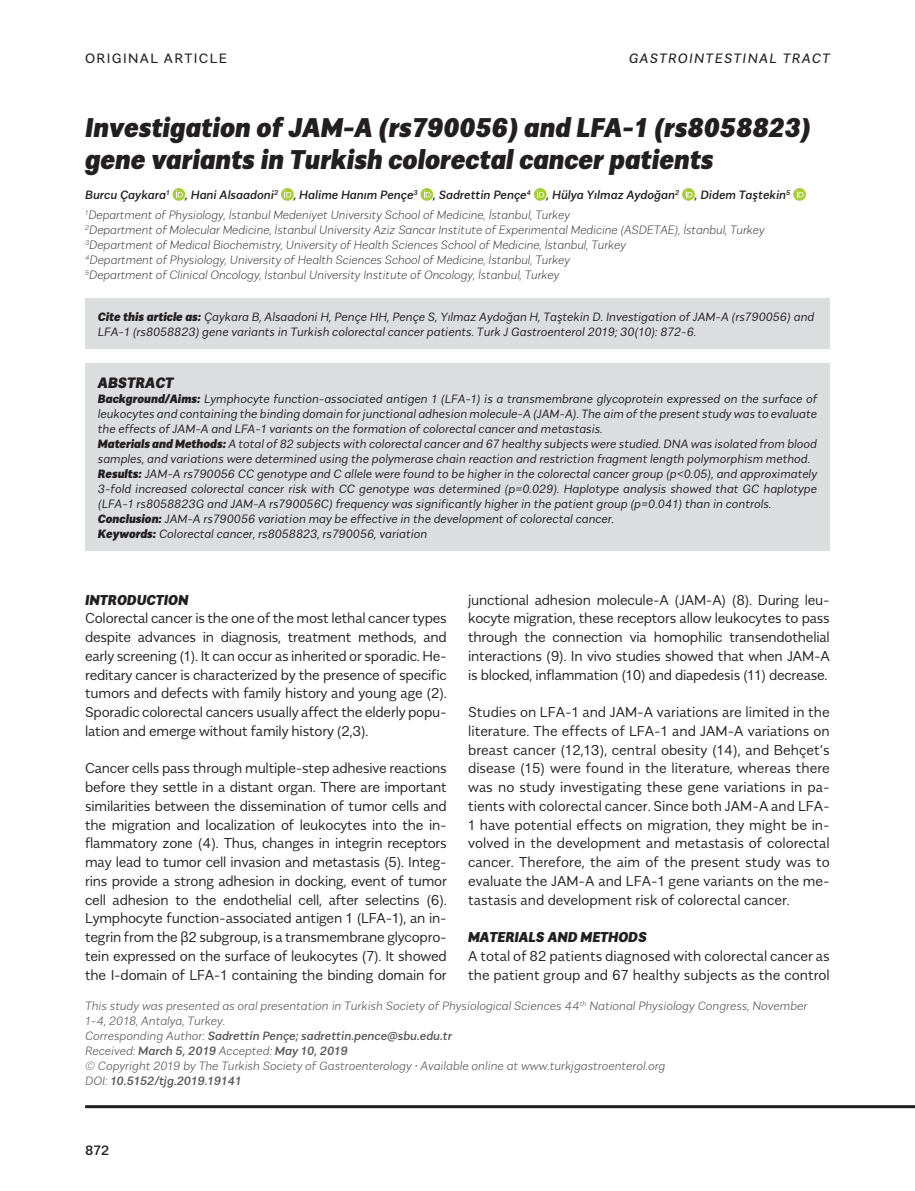
<style>
.page{position:relative;width:915px;height:1191px;background:#fff}
.page>*{position:absolute;margin:0;border:0;box-sizing:border-box;transform-origin:0 0}
.t1{font:italic 900 27px/31.5px "Alergia Normal";color:#231f20}
.t2{font:italic 900 15px "Alergia Normal";color:#231f20}
.t3{font:300 14.25px/18.8px "Alergia Normal";letter-spacing:-.015em;color:#231f20;text-align:justify}
.t4{font:italic 900 14.25px "Alergia Normal";color:#231f20}
.t5{font:italic 13.5px "Alergia Normal";letter-spacing:.1em;color:#231f20}
.t6{font:13.5px "Alergia Normal";letter-spacing:.1em;color:#231f20}
.Text_copy_justificat{font:500 13.5px "Alergia Normal";color:#231f20}
.t7{font:italic 300 12px/15px "Alergia Normal";color:#231f20;text-align:justify}
.t8{font:italic 300 expanded 12px "Alergia Normal";color:#231f20}
.t9{font:italic 200 12px/15px "Alergia Normal";color:#57585a}
.t10{font:italic 500 12px "Alergia Normal";color:#57585a}
.t11{font:italic 500 12px "Alergia Normal";color:#231f20}
.s1{font-weight:900}
.s2{font-weight:200}
</style>
<div class="page">
<svg style="left:172px;top:188px;width:13px;height:13px"></svg>
<svg style="left:176px;top:190px;width:7px;height:7px"></svg>
<svg style="left:281px;top:188px;width:12px;height:13px"></svg>
<svg style="left:284px;top:190px;width:7px;height:7px"></svg>
<svg style="left:420px;top:188px;width:13px;height:13px"></svg>
<svg style="left:423px;top:190px;width:7px;height:7px"></svg>
<svg style="left:533px;top:188px;width:13px;height:13px"></svg>
<svg style="left:537px;top:190px;width:7px;height:7px"></svg>
<svg style="left:682px;top:188px;width:12px;height:13px"></svg>
<svg style="left:685px;top:190px;width:7px;height:7px"></svg>
<svg style="left:792px;top:188px;width:13px;height:13px"></svg>
<svg style="left:796px;top:190px;width:7px;height:7px"></svg>
<div style="left:85px;top:363px;width:744px;height:187px;background:#dcdddf"></div>
<hr style="left:85px;top:1105px;width:829px;height:3px;background:#231f20">
<div style="left:85px;top:299px;width:744px;height:50px;background:#dcdddf"></div>
<p class="t6" style="left:85px;top:48px;width:143px">ORIGINAL ARTICLE</p>
<p class="t5" style="left:628px;top:48px;width:203px">GASTROINTESTINAL TRACT</p>
<p class="t1" style="left:85px;top:109px;width:727px">Investigation of JAM-A (rs790056) and LFA-1 (rs8058823) gene variants in Turkish colorectal cancer patients</p>
<p class="t11" style="left:85px;top:186px;width:86px">Burcu Çaykara<sup>1</sup></p>
<p class="t11" style="left:185px;top:186px;width:94px">, Hani Alsaadoni<sup>2</sup></p>
<p class="t11" style="left:293px;top:186px;width:125px">, Halime Hanım Pençe<sup>3</sup></p>
<p class="t11" style="left:433px;top:186px;width:99px">, Sadrettin Pençe<sup>4</sup></p>
<p class="t11" style="left:546px;top:186px;width:134px">, Hülya Yılmaz Aydoğan<sup>2</sup></p>
<p class="t11" style="left:694px;top:186px;width:97px">, Didem Taştekin<sup>5</sup></p>
<p class="t8" style="left:85px;top:205px;width:486px"><sup>1</sup>Department of Physiology, İstanbul Medeniyet University School of Medicine, İstanbul, Turkey</p>
<p class="t8" style="left:85px;top:220px;width:680px"><sup>2</sup>Department of Molecular Medicine, İstanbul University Aziz Sancar Institute of Experimental Medicine (ASDETAE), İstanbul, Turkey</p>
<p class="t8" style="left:85px;top:235px;width:542px"><sup>3</sup>Department of Medical Biochemistry, University of Health Sciences School of Medicine, İstanbul, Turkey</p>
<p class="t8" style="left:85px;top:250px;width:486px"><sup>4</sup>Department of Physiology, University of Health Sciences School of Medicine, İstanbul, Turkey</p>
<p class="t8" style="left:85px;top:265px;width:475px"><sup>5</sup>Department of Clinical Oncology, İstanbul University Institute of Oncology, İstanbul, Turkey</p>
<p class="t7" style="left:98px;top:308px;width:717px"><span class="s1">Cite this article as:</span> Çaykara B, Alsaadoni H, Pençe HH, Pençe S, Yılmaz Aydoğan H, Taştekin D. Investigation of JAM-A (rs790056) and<br>LFA-1 (rs8058823) gene variants in Turkish colorectal cancer patients. Turk J Gastroenterol 2019; 30(10): 872-6.</p>
<p class="t2" style="left:98px;top:370px;width:77px">ABSTRACT</p>
<p class="t7" style="left:98px;top:390px;width:720px"><span class="s1">Background/Aims:</span> Lymphocyte function-associated antigen 1 (LFA-1) is a transmembrane glycoprotein expressed on the surface of leukocytes and containing the binding domain for junctional adhesion molecule-A (JAM-A). The aim of the present study was to evaluate the effects of JAM-A and LFA-1 variants on the formation of colorectal cancer and metastasis.</p>
<p class="t7" style="left:98px;top:435px;width:720px"><span class="s1">Materials and Methods:</span> A total of 82 subjects with colorectal cancer and 67 healthy subjects were studied. DNA was isolated from blood samples, and variations were determined using the polymerase chain reaction and restriction fragment length polymorphism method.</p>
<p class="t7" style="left:98px;top:465px;width:720px"><span class="s1">Results:</span> JAM-A rs790056 CC genotype and C allele were found to be higher in the colorectal cancer group (p&lt;0.05), and approximately 3-fold increased colorectal cancer risk with CC genotype was determined (p=0.029). Haplotype analysis showed that GC haplotype (LFA-1 rs8058823G and JAM-A rs790056C) frequency was significantly higher in the patient group (p=0.041) than in controls.</p>
<p class="t7" style="left:98px;top:510px;width:518px"><span class="s1">Conclusion:</span> JAM-A rs790056 variation may be effective in the development of colorectal cancer.</p>
<p class="t7" style="left:98px;top:525px;width:331px"><span class="s1">Keywords:</span> Colorectal cancer, rs8058823, rs790056, variation</p>
<p class="t4" style="left:85px;top:588px;width:105px">INTRODUCTION</p>
<p class="t3" style="left:85px;top:608px;width:363px">Colorectal cancer is the one of the most lethal cancer types despite advances in diagnosis, treatment methods, and early screening (1). It can occur as inherited or sporadic. He&shy;reditary cancer is characterized by the presence of specific tumors and defects with family history and young age (2).<br>Sporadic colorectal cancers usually affect the elderly popu&shy;lation and emerge without family history (2,3).</p>
<p class="t3" style="left:85px;top:758px;width:363px">Cancer cells pass through multiple-step adhesive reactions before they settle in a distant organ. There are important similarities between the dissemination of tumor cells and the migration and localization of leukocytes into the in&shy;flammatory zone (4). Thus, changes in integrin receptors may lead to tumor cell invasion and metastasis (5). Integ&shy;rins provide a strong adhesion in docking, event of tumor cell adhesion to the endothelial cell, after selectins (6).<br>Lymphocyte function-associated antigen 1 (LFA-1), an in&shy;tegrin from the β2 subgroup, is a transmembrane glycopro&shy;tein expressed on the surface of leukocytes (7). It showed the I-domain of LFA-1 containing the binding domain for</p>
<p class="t3" style="left:468px;top:589px;width:363px">junctional adhesion molecule-A (JAM-A) (8). During leu&shy;kocyte migration, these receptors allow leukocytes to pass through the connection via homophilic transendothelial interactions (9). In vivo studies showed that when JAM-A is blocked, inflammation (10) and diapedesis (11) decrease.</p>
<p class="t3" style="left:468px;top:701px;width:363px">Studies on LFA-1 and JAM-A variations are limited in the literature. The effects of LFA-1 and JAM-A variations on breast cancer (12,13), central obesity (14), and Behçet’s disease (15) were found in the literature, whereas there was no study investigating these gene variations in pa&shy;tients with colorectal cancer. Since both JAM-A and LFA-1 have potential effects on migration, they might be in&shy;volved in the development and metastasis of colorectal cancer. Therefore, the aim of the present study was to evaluate the JAM-A and LFA-1 gene variants on the me&shy;tastasis and development risk of colorectal cancer.</p>
<p class="t4" style="left:468px;top:925px;width:180px">MATERIALS AND METHODS</p>
<p class="t3" style="left:468px;top:945px;width:363px">A total of 82 patients diagnosed with colorectal cancer as the patient group and 67 healthy subjects as the control</p>
<p class="t9" style="left:85px;top:997px;width:723px">This study was presented as oral presentation in Turkish Society of Physiological Sciences 44<sup>th</sup> National Physiology Congress, November<br>1-4, 2018, Antalya, Turkey.</p>
<p class="t10" style="left:85px;top:1026px;width:368px"><span class="s2">Corresponding Author:</span> Sadrettin Pençe; sadrettin.pence@sbu.edu.tr</p>
<p class="t10" style="left:85px;top:1041px;width:264px"><span class="s2">Received:</span> March 5, 2019 <span class="s2">Accepted:</span> May 10, 2019</p>
<p class="t9" style="left:85px;top:1057px;width:581px">© Copyright 2019 by The Turkish Society of Gastroenterology • Available online at www.turkjgastroenterol.org</p>
<p class="t10" style="left:85px;top:1071px;width:157px"><span class="s2">DOI:</span> 10.5152/tjg.2019.19141</p>
<p class="Text_copy_justificat" style="left:85px;top:1139px;width:26px">872</p>
</div>
